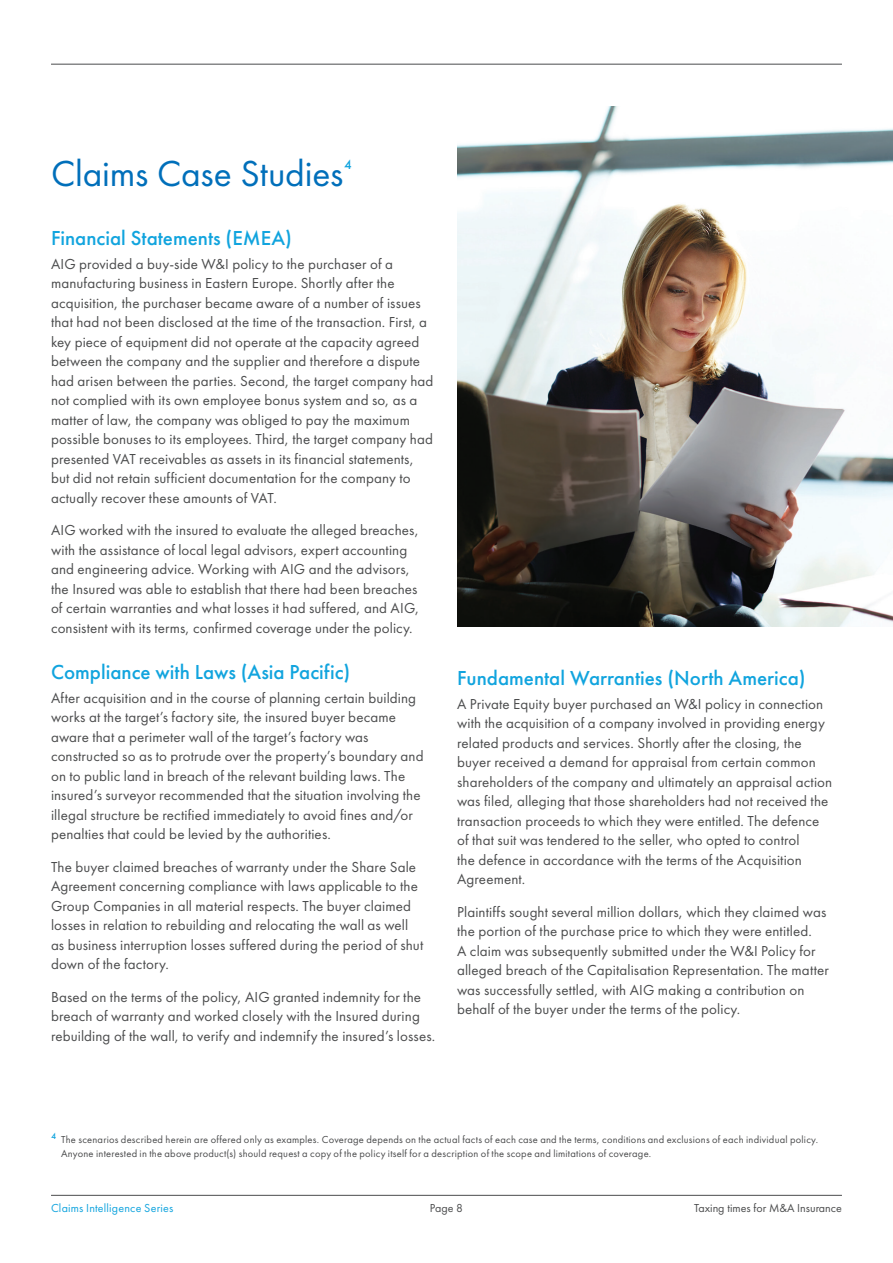
<style>
.page{position:relative;width:893px;height:1263px;background:#fff}
.page>*{position:absolute;margin:0;border:0;box-sizing:border-box;transform-origin:0 0}
.Section_Header{font:37.5px "Futura PT";letter-spacing:-.005em;color:#006fba}
.Sub_header{font:500 21px "Futura PT";color:#11a4de}
.Body{font:15px/19.5px "Futura PT";letter-spacing:.01em;color:#4b4c4d}
.Section_Header-2{font:500 13.5px "Futura PT";color:#11a4de}
.t1{font:12px "Futura PT";color:#4b4c4d}
.t2{font:12px "Futura PT";letter-spacing:.015em;color:#11a4de}
.Footnote_text{font:10.5px/13.5px "Futura PT";letter-spacing:.02em;color:#4b4c4d}
</style>
<div class="page">
<hr style="left:51px;top:1195px;width:791px;height:1px;background:#4b4c4d">
<hr style="left:51px;top:64px;width:791px;height:1px;background:#4b4c4d">
<img style="left:457px;top:106px;width:436px;height:520px">
<p class="Section_Header" style="left:51px;top:151px;width:294px">Claims Case Studies</p>
<p class="Section_Header-2" style="left:344px;top:157px;width:9px">4</p>
<p class="Sub_header" style="left:51px;top:226px;width:242px">Financial Statements (EMEA)</p>
<p class="Body" style="left:51px;top:254px;width:384px">AIG provided a buy-side W&amp;I policy to the purchaser of a manufacturing business in Eastern Europe. Shortly after the acquisition, the purchaser became aware of a number of issues that had not been disclosed at the time of the transaction. First, a key piece of equipment did not operate at the capacity agreed between the company and the supplier and therefore a dispute had arisen between the parties. Second, the target company had not complied with its own employee bonus system and so, as a matter of law, the company was obliged to pay the maximum possible bonuses to its employees. Third, the target company had presented VAT receivables as assets in its financial statements, but did not retain sufficient documentation for the company to actually recover these amounts of VAT.</p>
<p class="Body" style="left:51px;top:520px;width:370px">AIG worked with the insured to evaluate the alleged breaches, with the assistance of local legal advisors, expert accounting and engineering advice. Working with AIG and the advisors, the Insured was able to establish that there had been breaches of certain warranties and what losses it had suffered, and AIG, consistent with its terms, confirmed coverage under the policy.</p>
<p class="Sub_header" style="left:51px;top:659px;width:301px">Compliance with Laws (Asia Pacific)</p>
<p class="Body" style="left:51px;top:688px;width:374px">After acquisition and in the course of planning certain building works at the target’s factory site, the insured buyer became aware that a perimeter wall of the target’s factory was constructed so as to protrude over the property’s boundary and on to public land in breach of the relevant building laws. The insured’s surveyor recommended that the situation involving the illegal structure be rectified immediately to avoid fines and/or penalties that could be levied by the authorities.</p>
<p class="Body" style="left:51px;top:857px;width:374px">The buyer claimed breaches of warranty under the Share Sale Agreement concerning compliance with laws applicable to the Group Companies in all material respects. The buyer claimed losses in relation to rebuilding and relocating the wall as well as business interruption losses suffered during the period of shut down of the factory.</p>
<p class="Body" style="left:51px;top:987px;width:386px">Based on the terms of the policy, AIG granted indemnity for the breach of warranty and worked closely with the Insured during rebuilding of the wall, to verify and indemnify the insured’s losses.</p>
<p class="Sub_header" style="left:457px;top:665px;width:350px">Fundamental Warranties (North America)</p>
<p class="Body" style="left:457px;top:694px;width:377px">A Private Equity buyer purchased an W&amp;I policy in connection with the acquisition of a company involved in providing energy related products and services. Shortly after the closing, the buyer received a demand for appraisal from certain common shareholders of the company and ultimately an appraisal action was filed, alleging that those shareholders had not received the transaction proceeds to which they were entitled. The defence of that suit was tendered to the seller, who opted to control<br>the defence in accordance with the terms of the Acquisition Agreement.</p>
<p class="Body" style="left:457px;top:902px;width:373px">Plaintiffs sought several million dollars, which they claimed was the portion of the purchase price to which they were entitled.<br>A claim was subsequently submitted under the W&amp;I Policy for alleged breach of the Capitalisation Representation. The matter was successfully settled, with AIG making a contribution on behalf of the buyer under the terms of the policy.</p>
<p class="Footnote_text" style="left:61px;top:1133px;width:759px;text-indent:-10px"><sup>4</sup> The scenarios described herein are offered only as examples. Coverage depends on the actual facts of each case and the terms, conditions and exclusions of each individual policy.<br>Anyone interested in the above product(s) should request a copy of the policy itself for a description of the scope and limitations of coverage.</p>
<p class="t2" style="left:51px;top:1200px;width:124px">Claims Intelligence Series</p>
<p class="t1" style="left:430px;top:1200px;width:35px">Page 8</p>
<p class="t1" style="left:694px;top:1200px;width:149px">Taxing times for M&amp;A Insurance</p>
</div>
